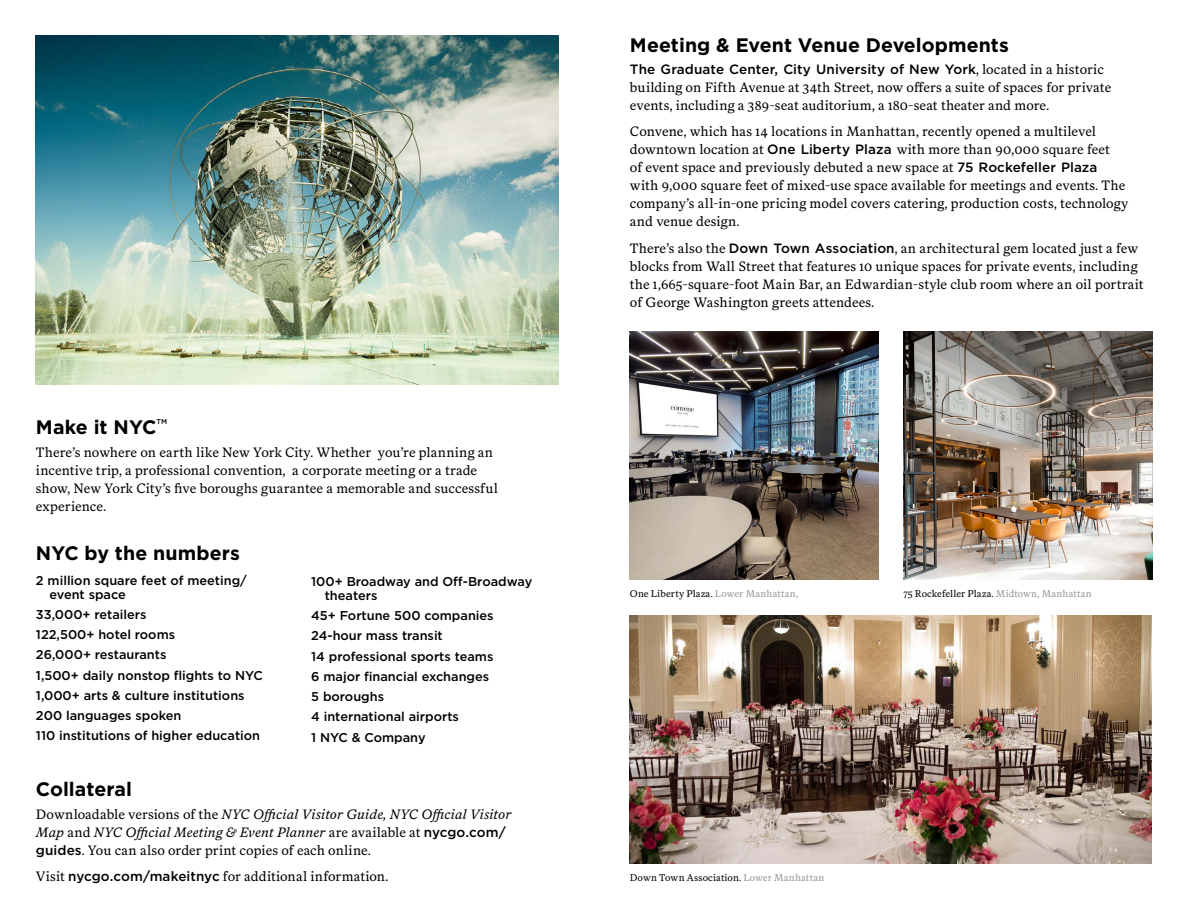
<style>
.page{position:relative;width:1188px;height:918px;background:#fff}
.page>*{position:absolute;margin:0;border:0;box-sizing:border-box;transform-origin:0 0}
.t1{font:700 19.5px "Gotham";letter-spacing:.005em;color:#000}
.t2{font:13.5px/18px "Superior Text";letter-spacing:.005em;color:#000}
.t3{font:500 13.5px "Gotham";letter-spacing:.005em;color:#000}
.t4{font:500 12.75px/20.2px "Gotham";color:#000}
.t5{font:9.75px "Superior Text";letter-spacing:.01em;color:#000}
.t6{font:500 7.05px "Gotham";color:#000}
.s1{font-style:italic}
.s2{font-family:"Gotham";font-weight:500}
.s3{font-family:"Superior Text";font-weight:400}
.s4{color:#939598}
</style>
<div class="page">
<img style="left:36px;top:36px;width:522px;height:348px">
<img style="left:903px;top:331px;width:249px;height:249px">
<img style="left:630px;top:331px;width:249px;height:249px">
<img style="left:630px;top:615px;width:522px;height:248px">
<h1 class="t1" style="left:36px;top:414px;width:122px">Make it NYC</h1>
<p class="t6" style="left:157px;top:417px;width:12px">TM</p>
<p class="t2" style="left:36px;top:443px;width:463px">There’s nowhere on earth like New York City. Whether you’re planning an incentive trip, a professional convention, a corporate meeting or a trade show, New York City’s five boroughs guarantee a memorable and successful experience.</p>
<h1 class="t1" style="left:36px;top:541px;width:205px">NYC by the numbers</h1>
<p class="t4" style="left:49px;top:574px;width:199px;line-height:13.5px;text-indent:-14px">2 million square feet of meeting/ event space</p>
<p class="t4" style="left:36px;top:604px;width:228px">33,000+ retailers<br>122,500+ hotel rooms<br>26,000+ restaurants<br>1,500+ daily nonstop flights to NYC<br>1,000+ arts &amp; culture institutions<br>200 languages spoken<br>110 institutions of higher education</p>
<p class="t4" style="left:325px;top:575px;width:209px;line-height:13.5px;text-indent:-14px">100+ Broadway and Off-Broadway theaters</p>
<p class="t4" style="left:311px;top:605px;width:184px">45+ Fortune 500 companies<br>24-hour mass transit<br>14 professional sports teams<br>6 major financial exchanges<br>5 boroughs<br>4 international airports<br>1 NYC &amp; Company</p>
<h1 class="t1" style="left:36px;top:776px;width:97px">Collateral</h1>
<p class="t2" style="left:36px;top:805px;width:477px">Downloadable versions of the <span class="s1">NYC Official Visitor Guide, NYC Official Visitor<br>Map</span> and <span class="s1">NYC Official Meeting &amp; Event Planner</span> are available at <span class="s2">nycgo.com/ guides</span>. You can also order print copies of each online.</p>
<p class="t2" style="left:36px;top:868px;width:354px">Visit <span class="s2">nycgo.com/makeitnyc</span> for additional information.</p>
<h1 class="t1" style="left:630px;top:32px;width:381px">Meeting &amp; Event Venue Developments</h1>
<p class="t3" style="left:630px;top:60px;width:475px">The Graduate Center, City University of New York<span class="s3">, located in a historic</span></p>
<p class="t2" style="left:630px;top:79px;width:483px">building on Fifth Avenue at 34th Street, now offers a suite of spaces for private events, including a 389-seat auditorium, a 180-seat theater and more.</p>
<p class="t2" style="left:630px;top:123px;width:500px">Convene, which has 14 locations in Manhattan, recently opened a multilevel downtown location at <span class="s2">One Liberty Plaza</span> with more than 90,000 square feet<br>of event space and previously debuted a new space at <span class="s2">75 Rockefeller Plaza </span>with 9,000 square feet of mixed-use space available for meetings and events. The company’s all-in-one pricing model covers catering, production costs, technology and venue design.</p>
<p class="t2" style="left:630px;top:239px;width:515px">There’s also the <span class="s2">Down Town Association</span>, an architectural gem located just a few blocks from Wall Street that features 10 unique spaces for private events, including the 1,665-square-foot Main Bar, an Edwardian-style club room where an oil portrait of George Washington greets attendees.</p>
<p class="t5" style="left:630px;top:588px;width:170px">One Liberty Plaza. <span class="s4">Lower Manhattan,</span></p>
<p class="t5" style="left:903px;top:588px;width:190px">75 Rockefeller Plaza. <span class="s4">Midtown, Manhattan</span></p>
<p class="t5" style="left:630px;top:872px;width:196px">Down Town Association. <span class="s4">Lower Manhattan</span></p>
</div>
